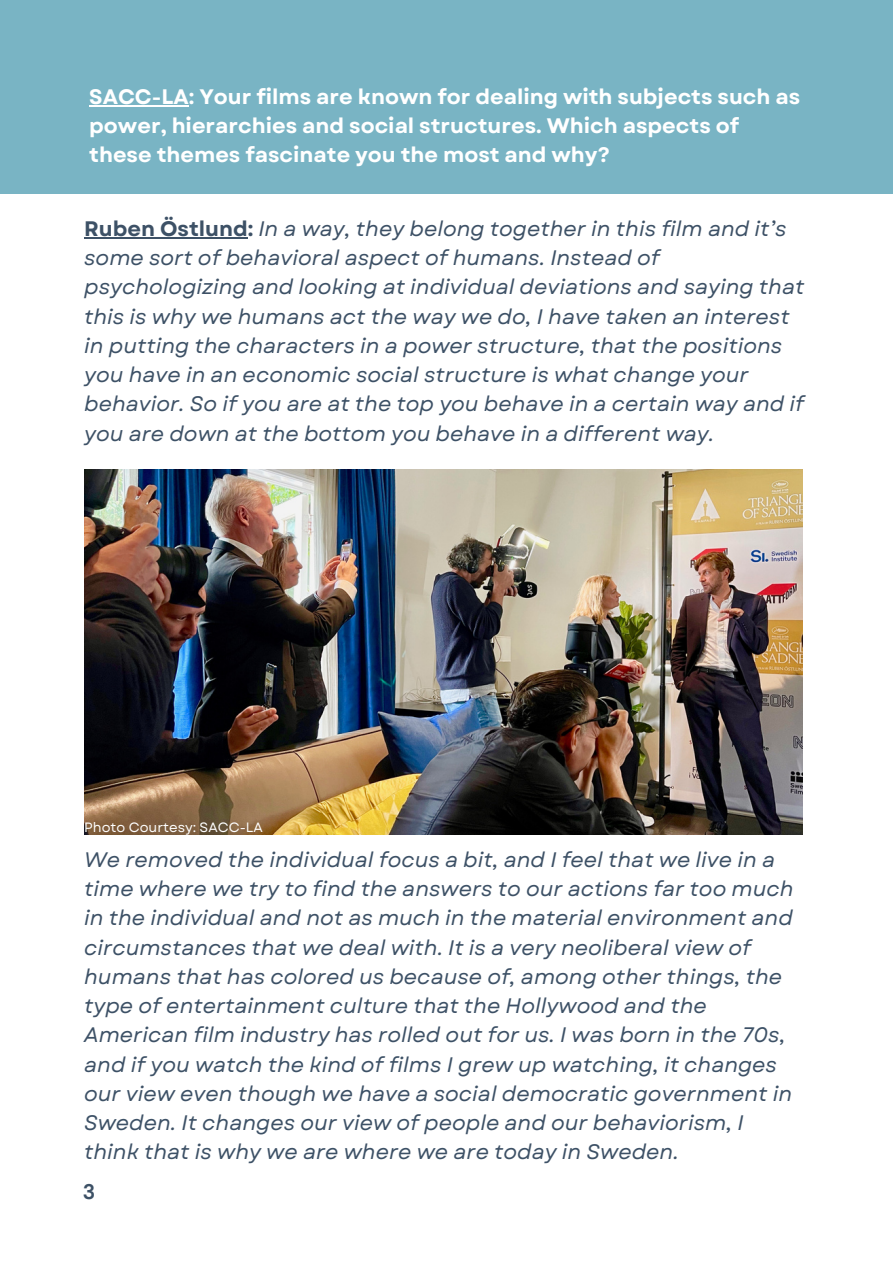
<style>
.page{position:relative;width:893px;height:1264px;background:#fff}
.page>*{position:absolute;margin:0;border:0;box-sizing:border-box;transform-origin:0 0}
.t1{font:italic 21px/29.2px "Garet";color:#3d5166}
.t2{font:700 21px/29.2px "Garet";color:#fff}
.t3{font:700 21px "DM Sans";color:#3d5166}
.t4{font:13.5px "Garet";color:#fff}
.s1{font-weight:700;font-style:normal}
</style>
<div class="page">
<img style="left:84px;top:469px;width:718px;height:365px">
<div style="left:0;top:0;width:892px;height:194px;background:#79b4c4"></div>
<hr style="left:89px;top:105px;width:100px;height:1px;background:#fff">
<hr style="left:84px;top:237px;width:164px;height:1px;background:#3d5166">
<p class="t2" style="left:89px;top:82px;width:712px">SACC-LA: Your films are known for dealing with subjects such as power, hierarchies and social structures. Which aspects of these themes fascinate you the most and why?</p>
<p class="t1" style="left:84px;top:214px;width:721px"><span class="s1">Ruben Östlund:</span> In a way, they belong together in this film and it’s some sort of behavioral aspect of humans. Instead of psychologizing and looking at individual deviations and saying that this is why we humans act the way we do, I have taken an interest in putting the characters in a power structure, that the positions you have in an economic social structure is what change your behavior. So if you are at the top you behave in a certain way and if you are down at the bottom you behave in a different way.</p>
<p class="t4" style="left:84px;top:817px;width:180px">Photo Courtesy: SACC-LA</p>
<p class="t1" style="left:84px;top:845px;width:710px">We removed the individual focus a bit, and I feel that we live in a time where we try to find the answers to our actions far too much in the individual and not as much in the material environment and circumstances that we deal with. It is a very neoliberal view of humans that has colored us because of, among other things, the type of entertainment culture that the Hollywood and the American film industry has rolled out for us. I was born in the 70s, and if you watch the kind of films I grew up watching, it changes our view even though we have a social democratic government in Sweden. It changes our view of people and our behaviorism, I think that is why we are where we are today in Sweden.</p>
<p class="t3" style="left:83px;top:1177px;width:14px">3</p>
</div>
